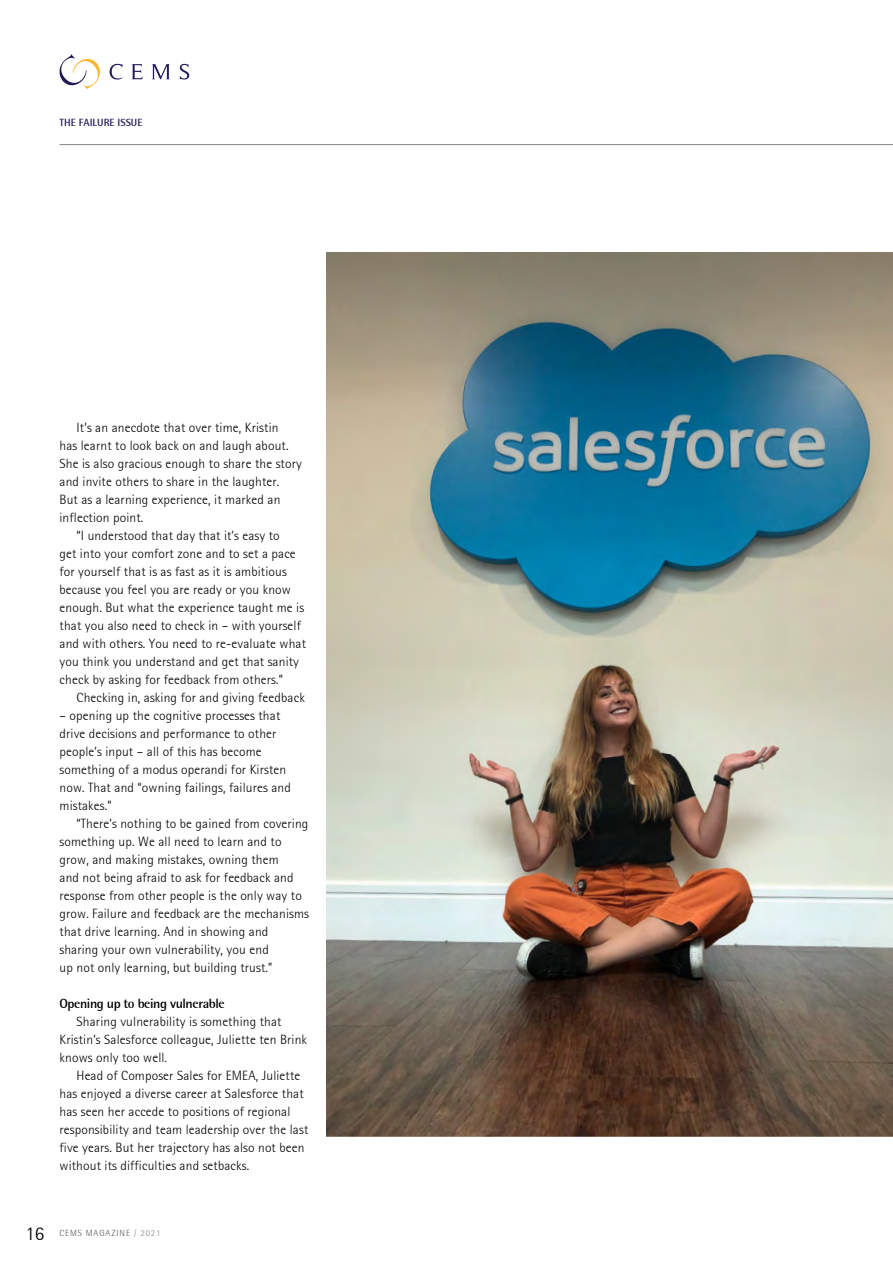
<style>
.page{position:relative;width:893px;height:1263px;background:#fff}
.page>*{position:absolute;margin:0;border:0;box-sizing:border-box;transform-origin:0 0}
.t1{font:300 13.5px/18px "Rotis Semi Sans";letter-spacing:.01em;color:#000}
.t2{font:700 13.5px "Rotis Semi Sans";letter-spacing:-.03em;color:#000}
.t3{font:700 10.5px "Rotis Semi Sans";color:#231956}
.t4{font:300 9px "Rotis Semi Sans";letter-spacing:.1em;color:#575756}
.s1{font-size:19.5px;color:#000}
.s2{color:#878787}
</style>
<div class="page">
<svg style="left:59px;top:54px;width:41px;height:35px"></svg>
<svg style="left:110px;top:64px;width:13px;height:16px"></svg>
<svg style="left:132px;top:64px;width:11px;height:15px"></svg>
<svg style="left:152px;top:64px;width:18px;height:15px"></svg>
<svg style="left:180px;top:64px;width:9px;height:16px"></svg>
<hr style="left:60px;top:144px;width:833px;height:1px;background:#878787">
<img style="left:326px;top:252px;width:567px;height:885px">
<p class="t3" style="left:60px;top:116px;width:84px">THE FAILURE ISSUE</p>
<p class="t1" style="left:77px;top:418px;width:204px">It’s an anecdote that over time, Kristin</p>
<p class="t1" style="left:60px;top:436px;width:231px">has learnt to look back on and laugh about.</p>
<p class="t1" style="left:60px;top:454px;width:244px">She is also gracious enough to share the story</p>
<p class="t1" style="left:60px;top:472px;width:221px">and invite others to share in the laughter.</p>
<p class="t1" style="left:60px;top:490px;width:222px">But as a learning experience, it marked an</p>
<p class="t1" style="left:60px;top:508px;width:85px">inflection point.</p>
<p class="t1" style="left:77px;top:526px;width:205px">“I understood that day that it’s easy to</p>
<p class="t1" style="left:60px;top:544px;width:238px">get into your comfort zone and to set a pace</p>
<p class="t1" style="left:60px;top:562px;width:229px">for yourself that is as fast as it is ambitious</p>
<p class="t1" style="left:60px;top:580px;width:233px">because you feel you are ready or you know</p>
<p class="t1" style="left:60px;top:598px;width:246px">enough. But what the experience taught me is</p>
<p class="t1" style="left:60px;top:616px;width:243px">that you also need to check in – with yourself</p>
<p class="t1" style="left:60px;top:634px;width:248px">and with others. You need to re-evaluate what</p>
<p class="t1" style="left:60px;top:652px;width:241px">you think you understand and get that sanity</p>
<p class="t1" style="left:60px;top:670px;width:225px">check by asking for feedback from others.”</p>
<p class="t1" style="left:77px;top:688px;width:230px">Checking in, asking for and giving feedback</p>
<p class="t1" style="left:60px;top:706px;width:233px">– opening up the cognitive processes that drive decisions and performance to other people’s input – all of this has become something of a modus operandi for Kirsten now. That and “owning failings, failures and mistakes.”</p>
<p class="t1" style="left:60px;top:814px;width:251px;text-indent:17px">“There’s nothing to be gained from covering something up. We all need to learn and to grow, and making mistakes, owning them<br>and not being afraid to ask for feedback and response from other people is the only way to grow. Failure and feedback are the mechanisms that drive learning. And in showing and sharing your own vulnerability, you end<br>up not only learning, but building trust.”</p>
<p class="t2" style="left:60px;top:995px;width:167px">Opening up to being vulnerable</p>
<p class="t1" style="left:60px;top:1012px;width:249px;text-indent:17px">Sharing vulnerability is something that<br>Kristin’s Salesforce colleague, Juliette ten Brink knows only too well.</p>
<p class="t1" style="left:60px;top:1066px;width:250px;text-indent:17px">Head of Composer Sales for EMEA, Juliette has enjoyed a diverse career at Salesforce that has seen her accede to positions of regional responsibility and team leadership over the last five years. But her trajectory has also not been without its difficulties and setbacks.</p>
<p class="t4" style="left:26px;top:1228px;width:137px"><span class="s1">16</span> CEMS MAGAZINE <span class="s2">/ 2021</span></p>
</div>
